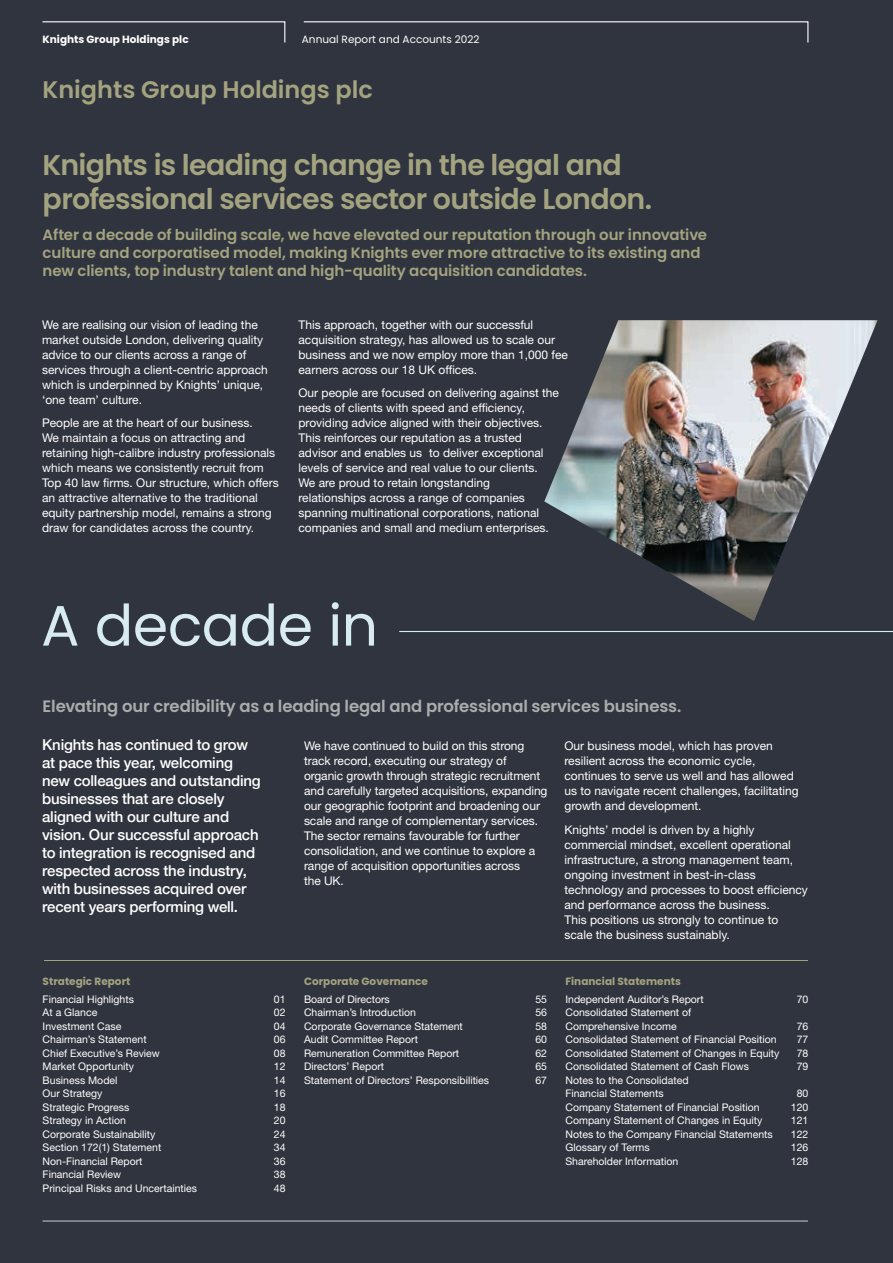
<style>
.page{position:relative;width:893px;height:1263px;background:#30343e}
.page>*{position:absolute;margin:0;border:0;box-sizing:border-box;transform-origin:0 0}
.t1{font:57px "Poppins";letter-spacing:-.01em;color:#d8eaf2}
.t2{font:600 28.5px/34.5px "Poppins";letter-spacing:-.025em;color:#a4a380}
.t3{font:600 24px "Poppins";color:#a4a380}
.t4{font:600 16.5px "Poppins";letter-spacing:-.01em;color:#abadad}
.t5{font:500 15px/18px "Helvetica Neue";letter-spacing:-.01em;color:#fff}
.t6{font:600 15px/18px "Poppins";letter-spacing:-.005em;color:#a4a380}
.t7{font:12px/15px "Helvetica Neue LT Std";color:#fff}
.t8{font:10.5px/13.5px "Helvetica Neue LT Std";color:#fff}
.t9{font:700 10.5px "Poppins";color:#a4a380}
.t10{font:10.5px "Poppins";color:#fff}
.t11{font:700 10.5px "Poppins";color:#fff}
</style>
<div class="page">
<img style="left:544px;top:320px;width:334px;height:301px">
<hr style="left:399px;top:631px;width:494px;height:1px;background:#d8eaf2">
<hr style="left:44px;top:960px;width:764px;height:1px;background:#a4a380">
<hr style="left:43px;top:1220px;width:765px;height:1px;background:#b9bbc2">
<svg style="left:303px;top:21px;width:506px;height:22px"></svg>
<svg style="left:42px;top:21px;width:244px;height:22px"></svg>
<p class="t11" style="left:43px;top:33px;width:148px">Knights Group Holdings plc</p>
<p class="t10" style="left:302px;top:33px;width:179px">Annual Report and Accounts 2022</p>
<h3 class="t3" style="left:43px;top:75px;width:332px">Knights Group Holdings plc</h3>
<h2 class="t2" style="left:43px;top:148px;width:611px">Knights is leading change in the legal and professional services sector outside London.</h2>
<p class="t6" style="left:43px;top:226px;width:666px">After a decade of building scale, we have elevated our reputation through our innovative culture and corporatised model, making Knights ever more attractive to its existing and new clients, top industry talent and high-quality acquisition candidates.</p>
<p class="t7" style="left:42px;top:317px;width:227px">We are realising our vision of leading the market outside London, delivering quality advice to our clients across a range of services through a client-centric approach which is underpinned by Knights’ unique, ‘one team’ culture.</p>
<p class="t7" style="left:42px;top:415px;width:238px">People are at the heart of our business.<br>We maintain a focus on attracting and retaining high-calibre industry professionals which means we consistently recruit from Top 40 law firms. Our structure, which offers an attractive alternative to the traditional equity partnership model, remains a strong draw for candidates across the country.</p>
<p class="t7" style="left:298px;top:317px;width:271px">This approach, together with our successful acquisition strategy, has allowed us to scale our business and we now employ more than 1,000 fee earners across our 18 UK offices.</p>
<p class="t7" style="left:298px;top:385px;width:262px">Our people are focused on delivering against the needs of clients with speed and efficiency, providing advice aligned with their objectives.<br>This reinforces our reputation as a trusted advisor and enables us to deliver exceptional levels of service and real value to our clients.<br>We are proud to retain longstanding relationships across a range of companies spanning multinational corporations, national companies and small and medium enterprises.</p>
<h1 class="t1" style="left:41px;top:593px;width:338px">A decade in</h1>
<h3 class="t4" style="left:43px;top:697px;width:640px">Elevating our credibility as a leading legal and professional services business.</h3>
<p class="t5" style="left:42px;top:735px;width:220px">Knights has continued to grow at pace this year, welcoming new colleagues and outstanding businesses that are closely aligned with our culture and vision. Our successful approach to integration is recognised and respected across the industry, with businesses acquired over recent years performing well.</p>
<p class="t7" style="left:304px;top:738px;width:245px">We have continued to build on this strong track record, executing our strategy of organic growth through strategic recruitment and carefully targeted acquisitions, expanding our geographic footprint and broadening our scale and range of complementary services.<br>The sector remains favourable for further consolidation, and we continue to explore a range of acquisition opportunities across<br>the UK.</p>
<p class="t7" style="left:564px;top:738px;width:236px">Our business model, which has proven resilient across the economic cycle, continues to serve us well and has allowed us to navigate recent challenges, facilitating growth and development.</p>
<p class="t7" style="left:564px;top:821px;width:245px">Knights’ model is driven by a highly commercial mindset, excellent operational infrastructure, a strong management team, ongoing investment in best-in-class technology and processes to boost efficiency and performance across the business.<br>This positions us strongly to continue to scale the business sustainably.</p>
<p class="t9" style="left:43px;top:975px;width:89px">Strategic Report</p>
<p class="t8" style="left:43px;top:992px;width:93px">Financial Highlights</p>
<p class="t8" style="left:274px;top:992px;width:13px">01</p>
<p class="t8" style="left:43px;top:1005px;width:56px">At a Glance</p>
<p class="t8" style="left:274px;top:1005px;width:13px">02</p>
<p class="t8" style="left:43px;top:1019px;width:80px">Investment Case</p>
<p class="t8" style="left:274px;top:1019px;width:13px">04</p>
<p class="t8" style="left:43px;top:1032px;width:106px">Chairman’s Statement</p>
<p class="t8" style="left:274px;top:1032px;width:13px">06</p>
<p class="t8" style="left:43px;top:1046px;width:119px">Chief Executive’s Review</p>
<p class="t8" style="left:274px;top:1046px;width:13px">08</p>
<p class="t8" style="left:43px;top:1059px;width:93px">Market Opportunity</p>
<p class="t8" style="left:274px;top:1059px;width:13px">12</p>
<p class="t8" style="left:43px;top:1073px;width:76px">Business Model</p>
<p class="t8" style="left:274px;top:1073px;width:13px">14</p>
<p class="t8" style="left:43px;top:1086px;width:61px">Our Strategy</p>
<p class="t8" style="left:274px;top:1086px;width:13px">16</p>
<p class="t8" style="left:43px;top:1100px;width:88px">Strategic Progress</p>
<p class="t8" style="left:274px;top:1100px;width:13px">18</p>
<p class="t8" style="left:43px;top:1113px;width:85px">Strategy in Action</p>
<p class="t8" style="left:274px;top:1113px;width:13px">20</p>
<p class="t8" style="left:43px;top:1127px;width:114px">Corporate Sustainability</p>
<p class="t8" style="left:274px;top:1127px;width:13px">24</p>
<p class="t8" style="left:43px;top:1140px;width:120px">Section 172(1) Statement</p>
<p class="t8" style="left:274px;top:1140px;width:13px">34</p>
<p class="t8" style="left:43px;top:1154px;width:101px">Non-Financial Report</p>
<p class="t8" style="left:274px;top:1154px;width:13px">36</p>
<p class="t8" style="left:43px;top:1167px;width:80px">Financial Review</p>
<p class="t8" style="left:274px;top:1167px;width:13px">38</p>
<p class="t8" style="left:43px;top:1181px;width:156px">Principal Risks and Uncertainties</p>
<p class="t8" style="left:274px;top:1181px;width:13px">48</p>
<p class="t9" style="left:304px;top:975px;width:125px">Corporate Governance</p>
<p class="t8" style="left:304px;top:992px;width:87px">Board of Directors</p>
<p class="t8" style="left:535px;top:992px;width:13px">55</p>
<p class="t8" style="left:304px;top:1005px;width:114px">Chairman’s Introduction</p>
<p class="t8" style="left:535px;top:1005px;width:13px">56</p>
<p class="t8" style="left:304px;top:1019px;width:160px">Corporate Governance Statement</p>
<p class="t8" style="left:535px;top:1019px;width:13px">58</p>
<p class="t8" style="left:304px;top:1032px;width:115px">Audit Committee Report</p>
<p class="t8" style="left:535px;top:1032px;width:13px">60</p>
<p class="t8" style="left:304px;top:1046px;width:157px">Remuneration Committee Report</p>
<p class="t8" style="left:535px;top:1046px;width:13px">62</p>
<p class="t8" style="left:304px;top:1059px;width:82px">Directors’ Report</p>
<p class="t8" style="left:535px;top:1059px;width:13px">65</p>
<p class="t8" style="left:304px;top:1073px;width:187px">Statement of Directors’ Responsibilities</p>
<p class="t8" style="left:535px;top:1073px;width:13px">67</p>
<p class="t9" style="left:565px;top:975px;width:117px">Financial Statements</p>
<p class="t8" style="left:565px;top:992px;width:140px">Independent Auditor’s Report</p>
<p class="t8" style="left:797px;top:992px;width:13px">70</p>
<p class="t8" style="left:565px;top:1005px;width:127px">Consolidated Statement of<br>Comprehensive Income</p>
<p class="t8" style="left:797px;top:1019px;width:13px">76</p>
<p class="t8" style="left:565px;top:1032px;width:213px">Consolidated Statement of Financial Position</p>
<p class="t8" style="left:797px;top:1032px;width:13px">77</p>
<p class="t8" style="left:565px;top:1046px;width:215px">Consolidated Statement of Changes in Equity</p>
<p class="t8" style="left:797px;top:1046px;width:13px">78</p>
<p class="t8" style="left:565px;top:1059px;width:185px">Consolidated Statement of Cash Flows</p>
<p class="t8" style="left:797px;top:1059px;width:13px">79</p>
<p class="t8" style="left:565px;top:1073px;width:125px">Notes to the Consolidated<br>Financial Statements</p>
<p class="t8" style="left:797px;top:1086px;width:13px">80</p>
<p class="t8" style="left:565px;top:1100px;width:196px">Company Statement of Financial Position</p>
<p class="t8" style="left:791px;top:1100px;width:19px">120</p>
<p class="t8" style="left:565px;top:1113px;width:199px">Company Statement of Changes in Equity</p>
<p class="t8" style="left:791px;top:1113px;width:19px">121</p>
<p class="t8" style="left:565px;top:1127px;width:209px">Notes to the Company Financial Statements</p>
<p class="t8" style="left:791px;top:1127px;width:19px">122</p>
<p class="t8" style="left:565px;top:1140px;width:86px">Glossary of Terms</p>
<p class="t8" style="left:791px;top:1140px;width:19px">126</p>
<p class="t8" style="left:565px;top:1154px;width:114px">Shareholder Information</p>
<p class="t8" style="left:791px;top:1154px;width:19px">128</p>
</div>
